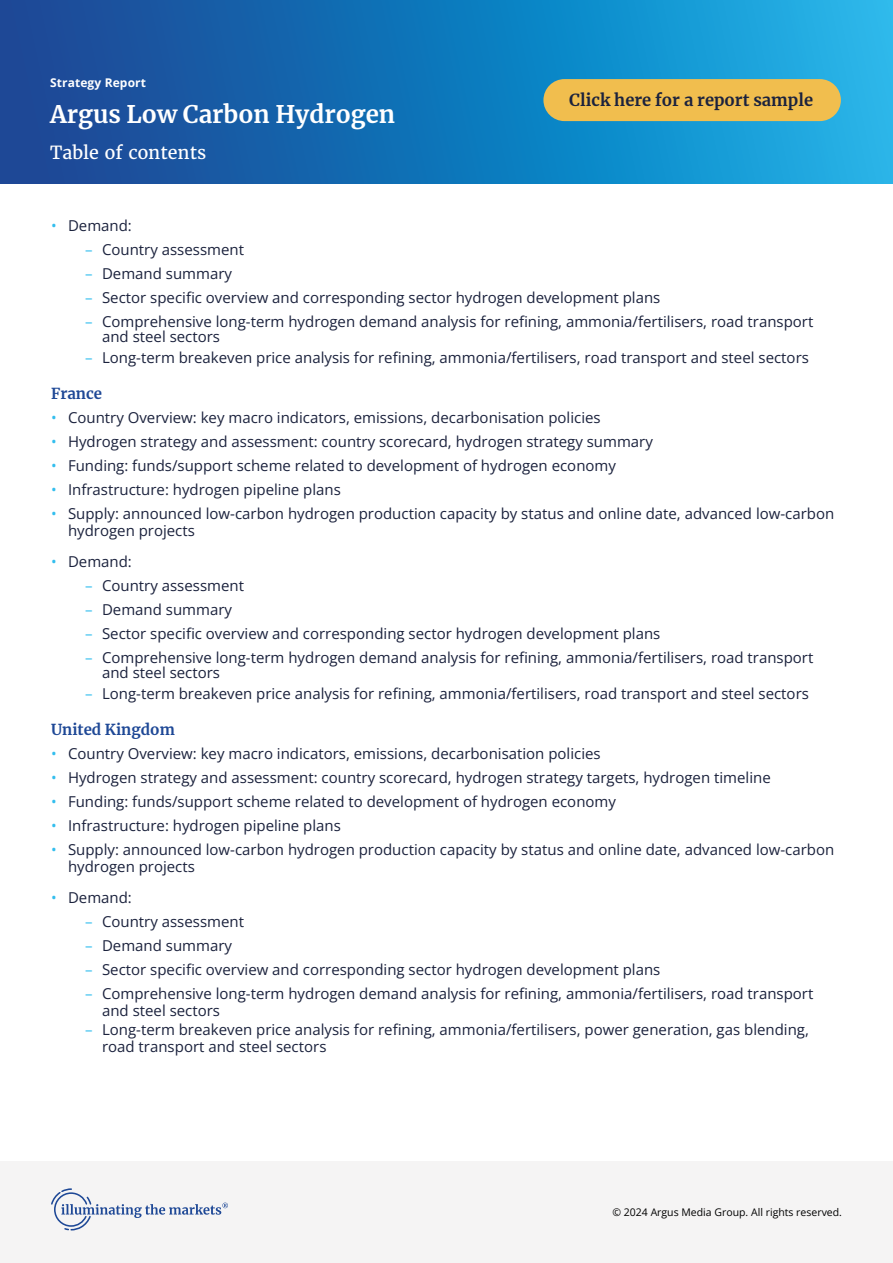
<style>
.page{position:relative;width:893px;height:1263px;background:#fff}
.page>*{position:absolute;margin:0;border:0;box-sizing:border-box;transform-origin:0 0}
.t1{font:700 24px "Merriweather";color:#fff}
.t2{font:18px "Merriweather";color:#fff}
.t3{font:700 16.5px "Merriweather";color:#1b223d}
.t4{font:15px/16.5px "Open Sans";color:#1b223d}
.t5{font:700 15px "Merriweather";color:#1e4896}
.t6{font:700 12px "Open Sans";letter-spacing:.01em;color:#fff}
.t7{font:10.5px "Open Sans";color:#000}
.s1{color:#33beee}
</style>
<div class="page">
<div style="left:0;top:1161px;width:893px;height:102px;background:#f5f4f4"></div>
<svg style="left:51px;top:1188px;width:177px;height:43px"></svg>
<svg style="left:0;top:0;width:893px;height:183px;background:#1677ba"></svg>
<div style="left:543px;top:79px;width:298px;height:42px;background:#f1be4e;border-radius:21px"></div>
<p class="t6" style="left:50px;top:74px;width:97px">Strategy Report</p>
<h1 class="t1" style="left:50px;top:98px;width:347px">Argus Low Carbon Hydrogen</h1>
<p class="t2" style="left:50px;top:141px;width:158px">Table of contents</p>
<p class="t3" style="left:569px;top:89px;width:245px">Click here for a report sample</p>
<p class="t4" style="left:51px;top:217px;width:82px"><span class="s1">•</span> Demand:</p>
<p class="t4" style="left:85px;top:241px;width:161px"><span class="s1">–</span> Country assessment</p>
<p class="t4" style="left:85px;top:265px;width:148px"><span class="s1">–</span> Demand summary</p>
<p class="t4" style="left:85px;top:289px;width:577px"><span class="s1">–</span> Sector specific overview and corresponding sector hydrogen development plans</p>
<p class="t4" style="left:102px;top:314px;width:713px;line-height:15px;text-indent:-17px"><span class="s1">–</span> Comprehensive long-term hydrogen demand analysis for refining, ammonia/fertilisers, road transport and steel sectors</p>
<p class="t4" style="left:85px;top:349px;width:725px"><span class="s1">–</span> Long-term breakeven price analysis for refining, ammonia/fertilisers, road transport and steel sectors</p>
<p class="t5" style="left:51px;top:383px;width:53px">France</p>
<p class="t4" style="left:51px;top:409px;width:551px"><span class="s1">•</span> Country Overview: key macro indicators, emissions, decarbonisation policies</p>
<p class="t4" style="left:51px;top:433px;width:603px"><span class="s1">•</span> Hydrogen strategy and assessment: country scorecard, hydrogen strategy summary</p>
<p class="t4" style="left:51px;top:457px;width:566px"><span class="s1">•</span> Funding: funds/support scheme related to development of hydrogen economy</p>
<p class="t4" style="left:51px;top:481px;width:291px"><span class="s1">•</span> Infrastructure: hydrogen pipeline plans</p>
<p class="t4" style="left:68px;top:505px;width:768px;text-indent:-17px"><span class="s1">•</span> Supply: announced low-carbon hydrogen production capacity by status and online date, advanced low-carbon hydrogen projects</p>
<p class="t4" style="left:51px;top:553px;width:82px"><span class="s1">•</span> Demand:</p>
<p class="t4" style="left:85px;top:577px;width:161px"><span class="s1">–</span> Country assessment</p>
<p class="t4" style="left:85px;top:601px;width:148px"><span class="s1">–</span> Demand summary</p>
<p class="t4" style="left:85px;top:625px;width:577px"><span class="s1">–</span> Sector specific overview and corresponding sector hydrogen development plans</p>
<p class="t4" style="left:102px;top:650px;width:713px;line-height:15px;text-indent:-17px"><span class="s1">–</span> Comprehensive long-term hydrogen demand analysis for refining, ammonia/fertilisers, road transport and steel sectors</p>
<p class="t4" style="left:85px;top:685px;width:725px"><span class="s1">–</span> Long-term breakeven price analysis for refining, ammonia/fertilisers, road transport and steel sectors</p>
<p class="t5" style="left:51px;top:719px;width:125px">United Kingdom</p>
<p class="t4" style="left:51px;top:745px;width:551px"><span class="s1">•</span> Country Overview: key macro indicators, emissions, decarbonisation policies</p>
<p class="t4" style="left:51px;top:769px;width:721px"><span class="s1">•</span> Hydrogen strategy and assessment: country scorecard, hydrogen strategy targets, hydrogen timeline</p>
<p class="t4" style="left:51px;top:793px;width:566px"><span class="s1">•</span> Funding: funds/support scheme related to development of hydrogen economy</p>
<p class="t4" style="left:51px;top:817px;width:291px"><span class="s1">•</span> Infrastructure: hydrogen pipeline plans</p>
<p class="t4" style="left:68px;top:841px;width:768px;text-indent:-17px"><span class="s1">•</span> Supply: announced low-carbon hydrogen production capacity by status and online date, advanced low-carbon hydrogen projects</p>
<p class="t4" style="left:51px;top:889px;width:82px"><span class="s1">•</span> Demand:</p>
<p class="t4" style="left:85px;top:913px;width:161px"><span class="s1">–</span> Country assessment</p>
<p class="t4" style="left:85px;top:937px;width:148px"><span class="s1">–</span> Demand summary</p>
<p class="t4" style="left:85px;top:961px;width:577px"><span class="s1">–</span> Sector specific overview and corresponding sector hydrogen development plans</p>
<p class="t4" style="left:102px;top:985px;width:713px;text-indent:-17px"><span class="s1">–</span> Comprehensive long-term hydrogen demand analysis for refining, ammonia/fertilisers, road transport and steel sectors</p>
<p class="t4" style="left:102px;top:1021px;width:708px;text-indent:-17px"><span class="s1">–</span> Long-term breakeven price analysis for refining, ammonia/fertilisers, power generation, gas blending, road transport and steel sectors</p>
<p class="t7" style="left:612px;top:1205px;width:231px">© 2024 Argus Media Group. All rights reserved.</p>
</div>
